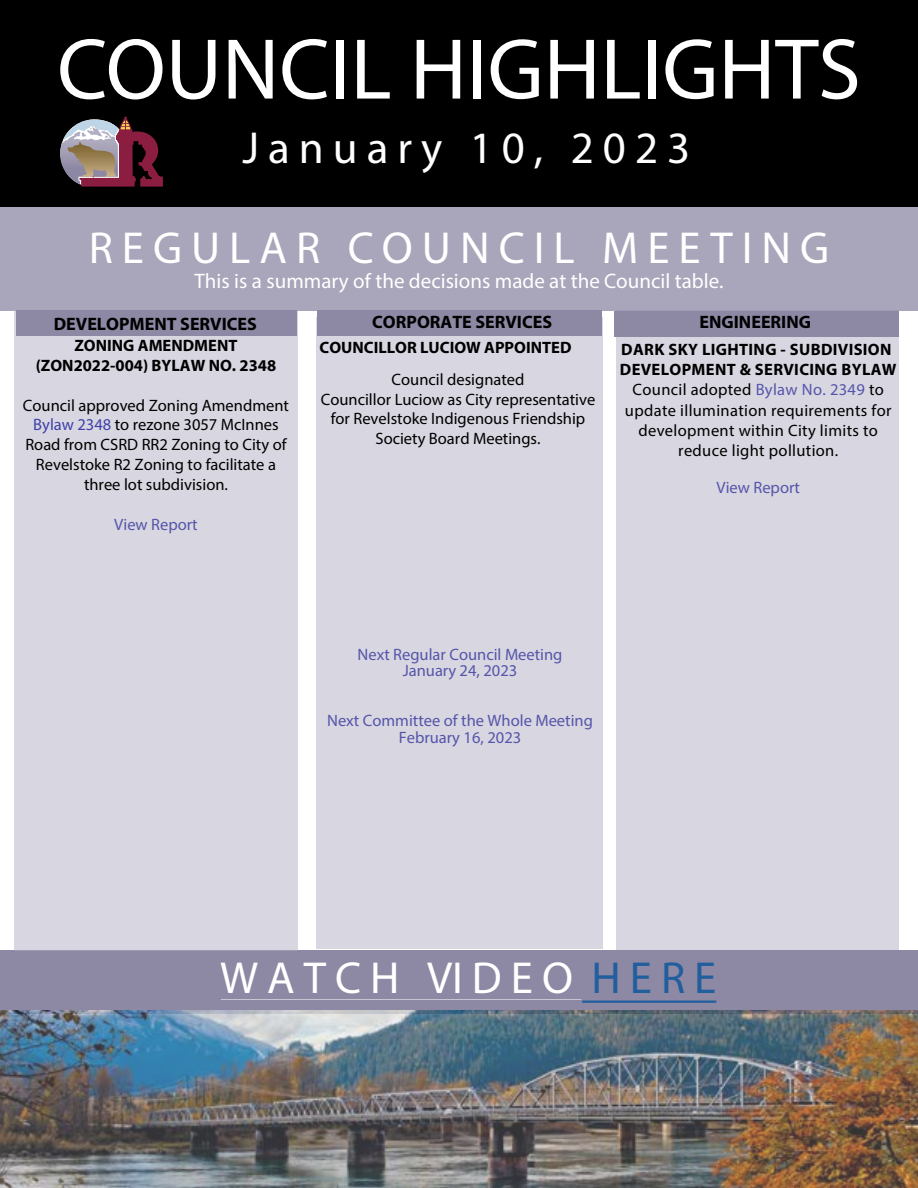
<style>
.page{position:relative;width:918px;height:1188px;background:#fff}
.page>*{position:absolute;margin:0;border:0;box-sizing:border-box;transform-origin:0 0}
.t1{font:87px "Myriad Pro";color:#fff}
.t2{font:45px "Myriad Pro";letter-spacing:.2em;color:#fff}
.t3{font:21px "Myriad Pro";color:#fff}
.t4{font:700 18px "Myriad Pro";color:#000}
.t5{font:16.5px/19.8px "Myriad Pro";color:#000;text-align:center}
.t6{font:16.5px/20.2px "Myriad Pro";letter-spacing:.02em;color:#000;text-align:center}
.t7{font:16.5px/16.5px "Myriad Pro";color:#55a;text-align:center}
.t8{font:700 16.5px/19.8px "Myriad Pro";color:#000;text-align:center}
.s1{color:#4040aa}
.s2{font-weight:700}
.s3{color:#55a}
.s4{color:#215e9e}
</style>
<div class="page">
<div style="left:616px;top:310px;width:283px;height:641px;background:#d8d7e1"></div>
<div style="left:0;top:0;width:918px;height:206px;background:#000"></div>
<div style="left:0;top:207px;width:918px;height:103px;background:#a9a5ba"></div>
<svg style="left:60px;top:116px;width:103px;height:71px"></svg>
<div style="left:0;top:951px;width:918px;height:63px;background:#8d88a3"></div>
<img style="left:0;top:1011px;width:918px;height:177px">
<div style="left:15px;top:310px;width:283px;height:641px;background:#d8d7e1"></div>
<div style="left:316px;top:317px;width:287px;height:631px;background:#d8d7e1"></div>
<div style="left:16px;top:311px;width:281px;height:25px;background:#8d88a3"></div>
<hr style="left:582px;top:1000px;width:134px;height:3px;background:#215e9e">
<hr style="left:221px;top:999px;width:360px;height:1px;background:#fff">
<div style="left:317px;top:310px;width:285px;height:26px;background:#8d88a3"></div>
<div style="left:614px;top:311px;width:285px;height:25px;background:#8d88a3"></div>
<h1 class="t1" style="left:57px;top:16px;width:805px">COUNCIL HIGHLIGHTS</h1>
<h2 class="t2" style="left:243px;top:121px;width:449px">January 10, 2023</h2>
<h2 class="t2" style="left:89px;top:220px;width:742px">REGULAR COUNCIL MEETING</h2>
<p class="t3" style="left:195px;top:268px;width:530px">This is a summary of the decisions made at the Council table.</p>
<p class="t4" style="left:54px;top:312px;width:205px">DEVELOPMENT SERVICES</p>
<p class="t8" style="left:36px;top:335px;width:242px">ZONING AMENDMENT (ZON2022-004) BYLAW NO. 2348</p>
<p class="t5" style="left:23px;top:395px;width:268px">Council approved Zoning Amendment<br><span class="s1">Bylaw 2348</span> to rezone 3057 McInnes<br>Road from CSRD RR2 Zoning to City of<br>Revelstoke R2 Zoning to facilitate a three lot subdivision.</p>
<p class="t7" style="left:114px;top:516px;width:85px">View Report</p>
<p class="t4" style="left:372px;top:310px;width:181px">CORPORATE SERVICES</p>
<p class="t4" style="left:700px;top:311px;width:113px">ENGINEERING</p>
<p class="t8" style="left:320px;top:337px;width:253px">COUNCILLOR LUCIOW APPOINTED</p>
<p class="t5" style="left:321px;top:369px;width:276px">Council designated<br>Councillor Luciow as City representative for Revelstoke Indigenous Friendship<br>Society Board Meetings.</p>
<p class="t6" style="left:620px;top:339px;width:278px"><span class="s2">DARK SKY LIGHTING - SUBDIVISION<br>DEVELOPMENT &amp; SERVICING BYLAW<br></span>Council adopted <span class="s3">Bylaw No. 2349</span> to update illumination requirements for development within City limits to reduce light pollution.</p>
<p class="t7" style="left:717px;top:479px;width:85px">View Report</p>
<p class="t7" style="left:358px;top:646px;width:206px">Next Regular Council Meeting<br>January 24, 2023</p>
<p class="t7" style="left:327px;top:711px;width:267px;line-height:17.2px">Next Committee of the Whole Meeting<br>February 16, 2023</p>
<h2 class="t2" style="left:220px;top:950px;width:498px">WATCH VIDEO <span class="s4">HERE</span></h2>
</div>
